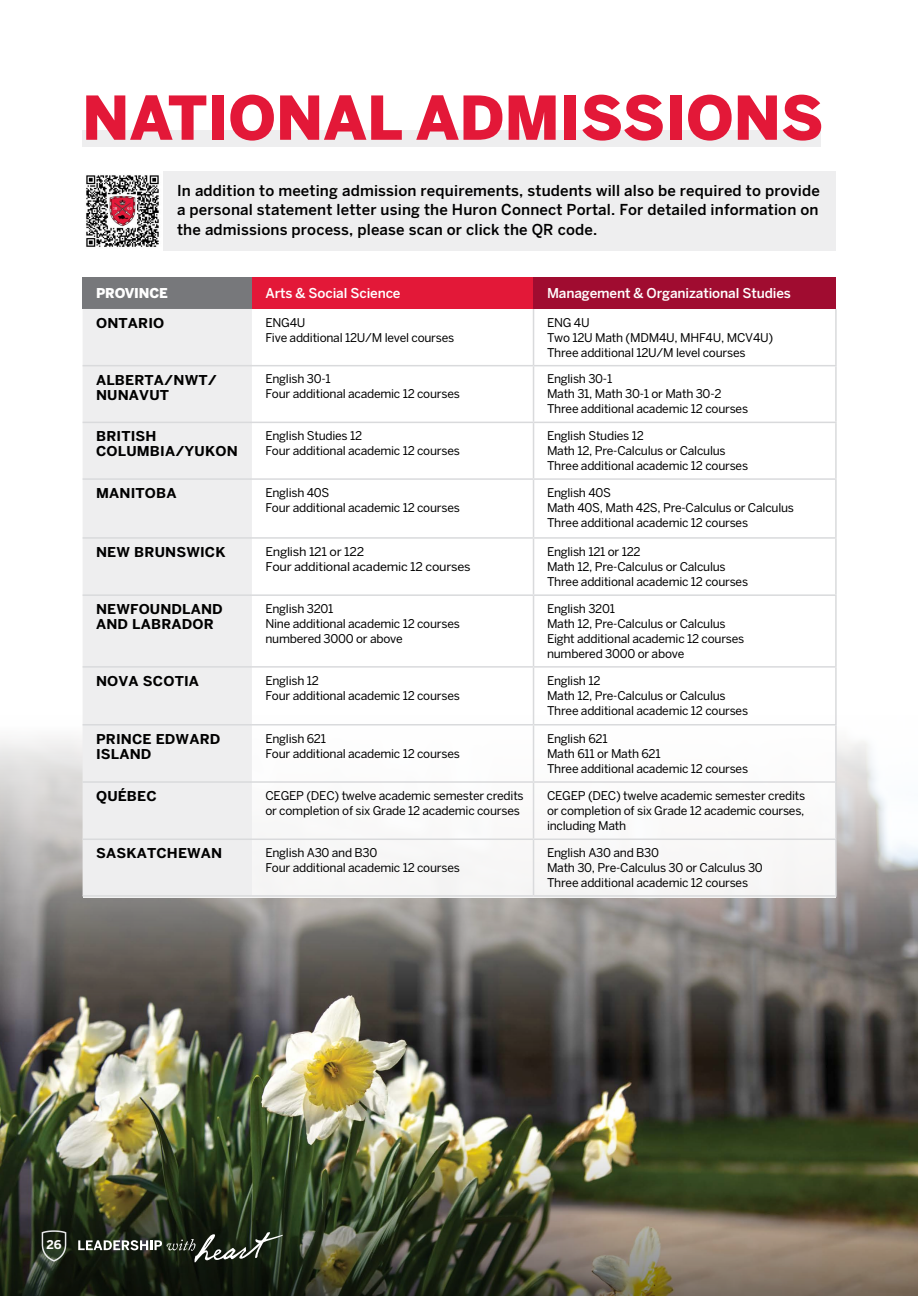
<style>
.page{position:relative;width:918px;height:1296px;background:#fff}
.page>*{position:absolute;margin:0;border:0;box-sizing:border-box;transform-origin:0 0}
.t1{font:900 59.85px "Benton Sans";color:#e31838}
.t2{font:500 15px/19.5px "Benton Sans";letter-spacing:.01em;color:#000;text-align:justify}
.t3{font:700 13.5px/15px "Benton Sans";letter-spacing:.01em;color:#000;scale:1.06 1}
.t4{font:500 13.5px "Benton Sans";letter-spacing:-.01em;color:#fff}
.t5{font:900 13.5px "Benton Sans";letter-spacing:-.01em;color:#fff}
.t6{font:12px/15px "Benton Sans";letter-spacing:-.02em;color:#000}
.t7{font:12px/15px "Benton Sans";letter-spacing:-.02em;color:#000;scale:1.06 1}
.t8{font:700 12px "Benton Sans";color:#fff}
</style>
<div class="page">
<img style="left:0;top:724px;width:918px;height:371px">
<div style="left:86px;top:171px;width:749px;height:80px;background:#eeeeef"></div>
<img style="left:0;top:1095px;width:918px;height:201px">
<div style="left:83px;top:278px;width:752px;height:619px;background:#fff"></div>
<div style="left:83px;top:130px;width:738px;height:16px;background:#eeeeef"></div>
<div style="left:83px;top:277px;width:169px;height:32px;background:#77787b"></div>
<div style="left:252px;top:277px;width:282px;height:32px;background:#e31838"></div>
<div style="left:534px;top:277px;width:302px;height:32px;background:#a00c30"></div>
<div style="left:83px;top:309px;width:169px;height:586px;background:#eeeeef"></div>
<hr style="left:83px;top:365px;width:169px;height:1px;background:#d9dadc">
<hr style="left:83px;top:422px;width:169px;height:1px;background:#d9dadc">
<hr style="left:83px;top:478px;width:169px;height:2px;background:#d9dadc">
<hr style="left:83px;top:537px;width:169px;height:2px;background:#d9dadc">
<hr style="left:83px;top:594px;width:169px;height:2px;background:#d9dadc">
<hr style="left:83px;top:666px;width:169px;height:2px;background:#d9dadc">
<hr style="left:83px;top:724px;width:169px;height:2px;background:#d9dadc">
<hr style="left:83px;top:781px;width:169px;height:2px;background:#d9dadc">
<hr style="left:83px;top:839px;width:169px;height:1px;background:#d9dadc">
<hr style="left:83px;top:895px;width:169px;height:2px;background:#d9dadc">
<hr style="left:533px;top:309px;width:1px;height:56px;background:#d9dadc">
<hr style="left:835px;top:309px;width:2px;height:56px;background:#d9dadc">
<hr style="left:252px;top:365px;width:282px;height:1px;background:#d9dadc">
<hr style="left:534px;top:365px;width:303px;height:1px;background:#d9dadc">
<hr style="left:533px;top:366px;width:1px;height:56px;background:#d9dadc">
<hr style="left:835px;top:366px;width:2px;height:56px;background:#d9dadc">
<hr style="left:252px;top:422px;width:282px;height:1px;background:#d9dadc">
<hr style="left:534px;top:422px;width:303px;height:1px;background:#d9dadc">
<hr style="left:533px;top:423px;width:1px;height:55px;background:#d9dadc">
<hr style="left:835px;top:423px;width:2px;height:55px;background:#d9dadc">
<hr style="left:252px;top:478px;width:282px;height:2px;background:#d9dadc">
<hr style="left:534px;top:478px;width:303px;height:2px;background:#d9dadc">
<hr style="left:533px;top:480px;width:1px;height:57px;background:#d9dadc">
<hr style="left:835px;top:480px;width:2px;height:57px;background:#d9dadc">
<hr style="left:252px;top:537px;width:282px;height:2px;background:#d9dadc">
<hr style="left:534px;top:537px;width:303px;height:2px;background:#d9dadc">
<hr style="left:533px;top:539px;width:1px;height:55px;background:#d9dadc">
<hr style="left:835px;top:539px;width:2px;height:55px;background:#d9dadc">
<hr style="left:252px;top:594px;width:282px;height:2px;background:#d9dadc">
<hr style="left:534px;top:594px;width:303px;height:2px;background:#d9dadc">
<hr style="left:533px;top:596px;width:1px;height:70px;background:#d9dadc">
<hr style="left:835px;top:596px;width:2px;height:70px;background:#d9dadc">
<hr style="left:252px;top:666px;width:282px;height:2px;background:#d9dadc">
<hr style="left:534px;top:666px;width:303px;height:2px;background:#d9dadc">
<hr style="left:533px;top:668px;width:1px;height:56px;background:#d9dadc">
<hr style="left:835px;top:668px;width:2px;height:56px;background:#d9dadc">
<hr style="left:252px;top:724px;width:282px;height:2px;background:#d9dadc">
<hr style="left:534px;top:724px;width:303px;height:2px;background:#d9dadc">
<hr style="left:533px;top:726px;width:1px;height:55px;background:#d9dadc">
<hr style="left:835px;top:726px;width:2px;height:55px;background:#d9dadc">
<hr style="left:252px;top:781px;width:282px;height:2px;background:#d9dadc">
<hr style="left:534px;top:781px;width:303px;height:2px;background:#d9dadc">
<hr style="left:533px;top:783px;width:1px;height:56px;background:#d9dadc">
<hr style="left:835px;top:783px;width:2px;height:56px;background:#d9dadc">
<hr style="left:252px;top:839px;width:282px;height:1px;background:#d9dadc">
<hr style="left:534px;top:839px;width:303px;height:1px;background:#d9dadc">
<hr style="left:533px;top:840px;width:1px;height:55px;background:#d9dadc">
<hr style="left:835px;top:840px;width:2px;height:55px;background:#d9dadc">
<hr style="left:252px;top:895px;width:282px;height:2px;background:#d9dadc">
<hr style="left:534px;top:895px;width:303px;height:2px;background:#d9dadc">
<img style="left:86px;top:171px;width:76px;height:79px">
<svg style="left:41px;top:1230px;width:26px;height:33px"></svg>
<svg style="left:78px;top:1232px;width:205px;height:31px;background:#3b4337"></svg>
<h1 class="t1" style="left:82px;top:82px;width:743px">NATIONAL ADMISSIONS</h1>
<p class="t2" style="left:177px;top:180px;width:644px">In addition to meeting admission requirements, students will also be required to provide a personal statement letter using the Huron Connect Portal. For detailed information on the admissions process, please scan or click the QR code.</p>
<p class="t5" style="left:96px;top:285px;width:73px">PROVINCE</p>
<p class="t4" style="left:265px;top:285px;width:137px">Arts &amp; Social Science</p>
<p class="t4" style="left:547px;top:285px;width:245px">Management &amp; Organizational Studies</p>
<p class="t3" style="left:96px;top:315px;width:66px">ONTARIO</p>
<p class="t6" style="left:265px;top:315px;width:190px">ENG4U<br>Five additional 12U/M level courses</p>
<p class="t6" style="left:547px;top:315px;width:228px">ENG 4U<br>Two 12U Math (MDM4U, MHF4U, MCV4U)<br>Three additional 12U/M level courses</p>
<p class="t3" style="left:96px;top:372px;width:116px">ALBERTA/NWT/<br>NUNAVUT</p>
<p class="t6" style="left:265px;top:371px;width:196px">English 30-1<br>Four additional academic 12 courses</p>
<p class="t6" style="left:547px;top:371px;width:203px">English 30-1<br>Math 31, Math 30-1 or Math 30-2<br>Three additional academic 12 courses</p>
<p class="t3" style="left:96px;top:429px;width:135px">BRITISH<br>COLUMBIA/YUKON</p>
<p class="t6" style="left:265px;top:428px;width:196px">English Studies 12<br>Four additional academic 12 courses</p>
<p class="t6" style="left:547px;top:428px;width:203px">English Studies 12<br>Math 12, Pre-Calculus or Calculus<br>Three additional academic 12 courses</p>
<p class="t3" style="left:96px;top:485px;width:77px">MANITOBA</p>
<p class="t6" style="left:265px;top:485px;width:196px">English 40S<br>Four additional academic 12 courses</p>
<p class="t6" style="left:547px;top:485px;width:249px">English 40S<br>Math 40S, Math 42S, Pre-Calculus or Calculus<br>Three additional academic 12 courses</p>
<p class="t3" style="left:96px;top:544px;width:124px">NEW BRUNSWICK</p>
<p class="t7" style="left:265px;top:544px;width:195px">English 121 or 122<br>Four additional academic 12 courses</p>
<p class="t6" style="left:547px;top:544px;width:203px">English 121 or 122<br>Math 12, Pre-Calculus or Calculus<br>Three additional academic 12 courses</p>
<p class="t3" style="left:96px;top:601px;width:121px">NEWFOUNDLAND<br>AND LABRADOR</p>
<p class="t6" style="left:265px;top:601px;width:196px">English 3201<br>Nine additional academic 12 courses numbered 3000 or above</p>
<p class="t6" style="left:547px;top:601px;width:199px">English 3201<br>Math 12, Pre-Calculus or Calculus<br>Eight additional academic 12 courses numbered 3000 or above</p>
<p class="t3" style="left:96px;top:673px;width:99px">NOVA SCOTIA</p>
<p class="t6" style="left:265px;top:673px;width:196px">English 12<br>Four additional academic 12 courses</p>
<p class="t6" style="left:547px;top:673px;width:203px">English 12<br>Math 12, Pre-Calculus or Calculus<br>Three additional academic 12 courses</p>
<p class="t3" style="left:96px;top:731px;width:119px">PRINCE EDWARD<br>ISLAND</p>
<p class="t6" style="left:265px;top:731px;width:196px">English 621<br>Four additional academic 12 courses</p>
<p class="t6" style="left:547px;top:731px;width:203px">English 621<br>Math 611 or Math 621<br>Three additional academic 12 courses</p>
<p class="t3" style="left:96px;top:788px;width:59px">QUÉBEC</p>
<p class="t6" style="left:265px;top:788px;width:260px">CEGEP (DEC) twelve academic semester credits or completion of six Grade 12 academic courses</p>
<p class="t6" style="left:547px;top:788px;width:260px;text-align:justify">CEGEP (DEC) twelve academic semester credits or completion of six Grade 12 academic courses, including Math</p>
<p class="t3" style="left:96px;top:846px;width:121px">SASKATCHEWAN</p>
<p class="t6" style="left:265px;top:845px;width:196px">English A30 and B30<br>Four additional academic 12 courses</p>
<p class="t6" style="left:547px;top:845px;width:217px">English A30 and B30<br>Math 30, Pre-Calculus 30 or Calculus 30<br>Three additional academic 12 courses</p>
<p class="t8" style="left:46px;top:1238px;width:17px">26</p>
</div>
